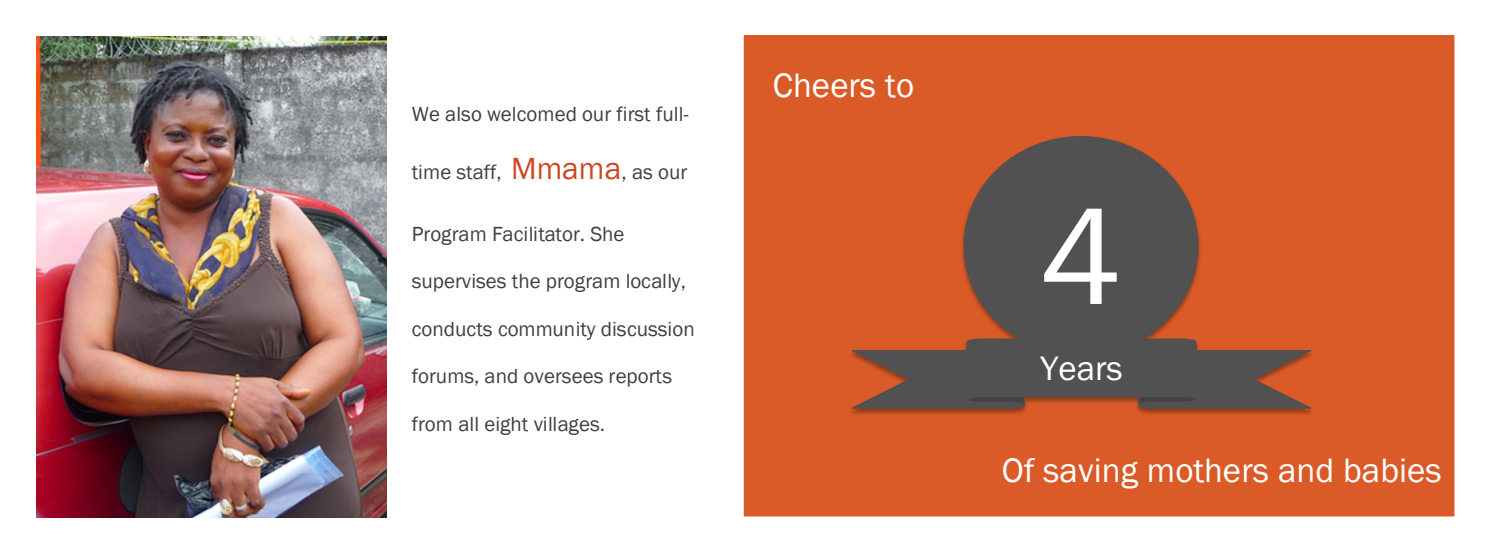
<style>
.page{position:relative;width:1489px;height:551px;background:#fff}
.page>*{position:absolute;margin:0;border:0;box-sizing:border-box;transform-origin:0 0}
.t1{font:139.83px "Franklin Gothic";color:#fff}
.t2{font:34.82px "Franklin Gothic";color:#fff}
.t3{font:21px "Franklin Gothic";color:#404040}
.s1{font-size:31.5px;color:#cf4520}
</style>
<div class="page">
<img style="left:37px;top:37px;width:349px;height:480px">
<div style="left:744px;top:36px;width:709px;height:479px;background:#da5b28"></div>
<img style="left:961px;top:136px;width:240px;height:199px">
<div style="left:964px;top:137px;width:233px;height:218px;background:#515151;border-radius:50%"></div>
<img style="left:851px;top:335px;width:461px;height:80px">
<svg style="left:851px;top:338px;width:461px;height:72px"></svg>
<div style="left:967px;top:346px;width:228px;height:43px;background:#515151"></div>
<p class="t3" style="left:412px;top:101px;width:278px">We also welcomed our first full-</p>
<p class="t3" style="left:412px;top:159px;width:277px">time staff, <span class="s1">Mmama</span>, as our</p>
<p class="t3" style="left:412px;top:220px;width:214px">Program Facilitator. She</p>
<p class="t3" style="left:412px;top:268px;width:276px">supervises the program locally,</p>
<p class="t3" style="left:412px;top:315px;width:284px">conducts community discussion</p>
<p class="t3" style="left:412px;top:363px;width:262px">forums, and oversees reports</p>
<p class="t3" style="left:412px;top:411px;width:194px">from all eight villages.</p>
<p class="t2" style="left:772px;top:64px;width:143px">Cheers to</p>
<p class="t1" style="left:1039px;top:170px;width:83px">4</p>
<p class="t2" style="left:1040px;top:346px;width:84px">Years</p>
<p class="t2" style="left:1001px;top:449px;width:441px">Of saving mothers and babies</p>
</div>
